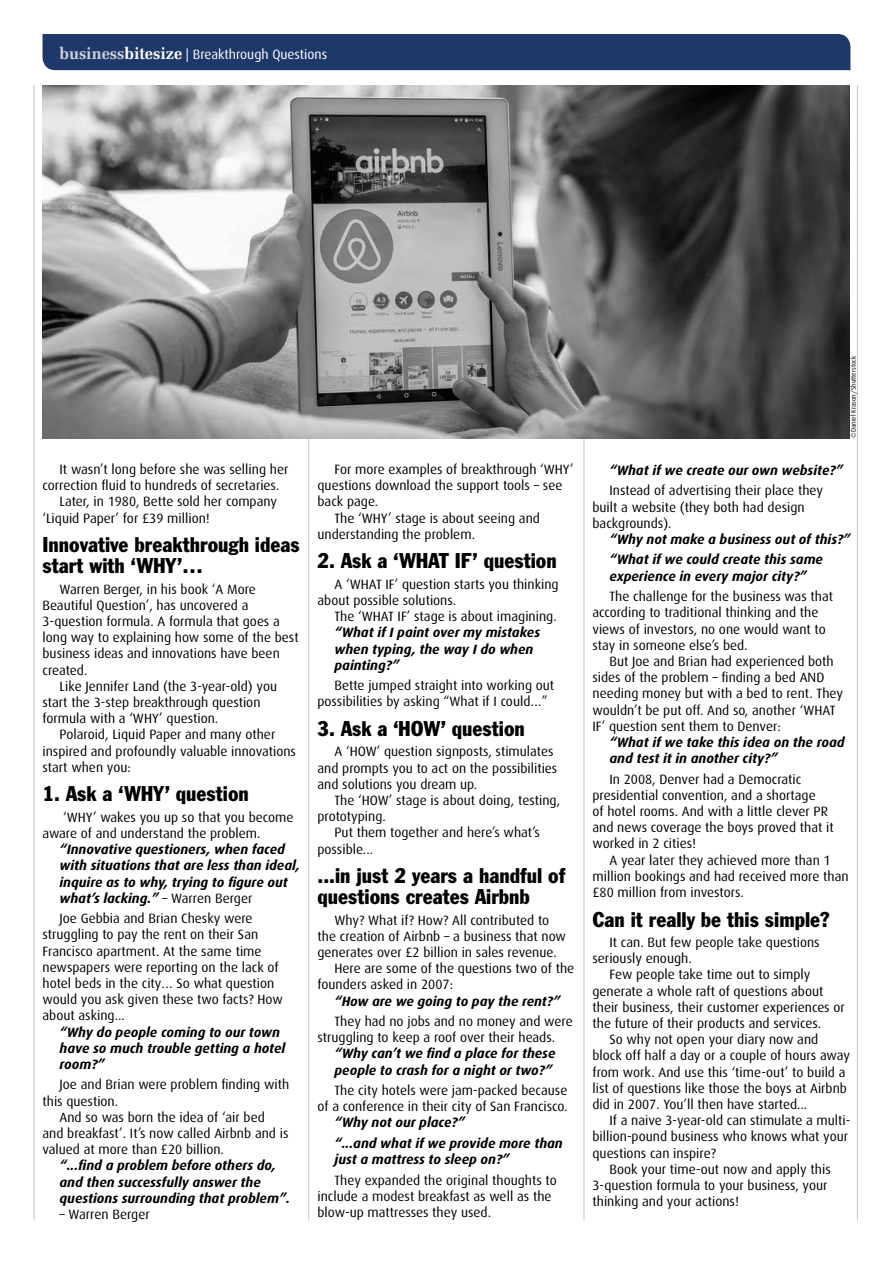
<style>
.page{position:relative;width:893px;height:1263px;background:#fff}
.page>*{position:absolute;margin:0;border:0;box-sizing:border-box;transform-origin:0 0}
.t1{font:condensed 21px/21px "Franklin Gothic BT";color:#000}
.t2{font:13.5px/16.2px "Dax";color:#000}
.t3{font:italic 700 13.5px/16.2px "Dax";color:#000}
.t4{font:13.5px "Dax";color:#fff}
.t5{font:6.75px "Dax";color:#000}
.s1{font-family:"Zapf Elliptical 711 BT";font-weight:700;font-size:16.5px;color:#cfcedd}
.s2{font-family:"Zapf Elliptical 711 BT";font-weight:700;font-size:16.5px}
.s3{font-weight:400;font-style:normal}
</style>
<div class="page">
<hr style="left:308px;top:85px;width:1px;height:1135px;background:#c6c6c6">
<hr style="left:583px;top:85px;width:1px;height:1135px;background:#c6c6c6">
<hr style="left:34px;top:85px;width:1px;height:1135px;background:#c6c6c6">
<hr style="left:857px;top:85px;width:1px;height:1135px;background:#c6c6c6">
<div style="left:43px;top:34px;width:807px;height:36px;background:#1f386a"></div>
<img style="left:43px;top:85px;width:807px;height:353px">
<p class="t4" style="left:60px;top:47px;width:269px"><span class="s1">business</span><span class="s2">bitesize</span> | Breakthrough Questions</p>
<p class="t2" style="left:60px;top:461px;width:230px">It wasn’t long before she was selling her</p>
<p class="t2" style="left:43px;top:477px;width:238px">correction fluid to hundreds of secretaries.</p>
<p class="t2" style="left:60px;top:494px;width:219px">Later, in 1980, Bette sold her company</p>
<p class="t2" style="left:43px;top:510px;width:169px">‘Liquid Paper’ for £39 million!</p>
<h1 class="t1" style="left:43px;top:533px;width:259px">Innovative breakthrough ideas start with ‘WHY’…</h1>
<p class="t2" style="left:60px;top:581px;width:198px">Warren Berger, in his book ‘A More</p>
<p class="t2" style="left:43px;top:597px;width:207px">Beautiful Question’, has uncovered a</p>
<p class="t2" style="left:43px;top:613px;width:239px">3-question formula. A formula that goes a</p>
<p class="t2" style="left:43px;top:629px;width:258px">long way to explaining how some of the best</p>
<p class="t2" style="left:43px;top:646px;width:239px">business ideas and innovations have been</p>
<p class="t2" style="left:43px;top:662px;width:46px">created.</p>
<p class="t2" style="left:60px;top:678px;width:219px">Like Jennifer Land (the 3-year-old) you</p>
<p class="t2" style="left:43px;top:694px;width:220px">start the 3-step breakthrough question</p>
<p class="t2" style="left:43px;top:710px;width:177px">formula with a ‘WHY’ question.</p>
<p class="t2" style="left:60px;top:727px;width:217px">Polaroid, Liquid Paper and many other</p>
<p class="t2" style="left:43px;top:743px;width:255px">inspired and profoundly valuable innovations</p>
<p class="t2" style="left:43px;top:759px;width:90px">start when you:</p>
<h1 class="t1" style="left:43px;top:783px;width:208px">1. Ask a ‘WHY’ question</h1>
<p class="t2" style="left:43px;top:809px;width:252px;text-indent:21px">‘WHY’ wakes you up so that you become aware of and understand the problem.</p>
<p class="t3" style="left:60px;top:841px;width:242px">“Innovative questioners, when faced with situations that are less than ideal, inquire as to why, trying to figure out what’s lacking.” <span class="s3">– Warren Berger</span></p>
<p class="t2" style="left:43px;top:910px;width:242px;text-indent:17px">Joe Gebbia and Brian Chesky were struggling to pay the rent on their San Francisco apartment. At the same time newspapers were reporting on the lack of hotel beds in the city… So what question would you ask given these two facts? How about asking...</p>
<p class="t3" style="left:60px;top:1024px;width:227px">“Why do people coming to our town have so much trouble getting a hotel room?”</p>
<p class="t2" style="left:60px;top:1077px;width:231px">Joe and Brian were problem finding with</p>
<p class="t2" style="left:43px;top:1093px;width:77px">this question.</p>
<p class="t2" style="left:60px;top:1109px;width:207px">And so was born the idea of ‘air bed</p>
<p class="t2" style="left:43px;top:1125px;width:247px">and breakfast’. It’s now called Airbnb and is</p>
<p class="t2" style="left:43px;top:1141px;width:183px">valued at more than £20 billion.</p>
<p class="t3" style="left:60px;top:1158px;width:232px">“...find a problem before others do, and then successfully answer the questions surrounding that problem”.</p>
<p class="t2" style="left:60px;top:1206px;width:92px">– Warren Berger</p>
<p class="t2" style="left:334px;top:461px;width:241px">For more examples of breakthrough ‘WHY’</p>
<p class="t2" style="left:317px;top:477px;width:246px">questions download the support tools – see</p>
<p class="t2" style="left:317px;top:494px;width:62px">back page.</p>
<p class="t2" style="left:334px;top:510px;width:207px">The ‘WHY’ stage is about seeing and</p>
<p class="t2" style="left:317px;top:526px;width:159px">understanding the problem.</p>
<h1 class="t1" style="left:317px;top:550px;width:241px">2. Ask a ‘WHAT IF’ question</h1>
<p class="t2" style="left:317px;top:576px;width:243px;text-indent:17px">A ‘WHAT IF’ question starts you thinking about possible solutions.</p>
<p class="t2" style="left:334px;top:608px;width:224px">The ‘WHAT IF’ stage is about imagining.</p>
<p class="t3" style="left:334px;top:625px;width:207px">“What if I paint over my mistakes when typing, the way I do when painting?”</p>
<p class="t2" style="left:317px;top:677px;width:238px;text-indent:17px">Bette jumped straight into working out possibilities by asking “What if I could…”</p>
<h1 class="t1" style="left:317px;top:717px;width:209px">3. Ask a ‘HOW’ question</h1>
<p class="t2" style="left:317px;top:744px;width:241px;text-indent:17px">A ‘HOW’ question signposts, stimulates and prompts you to act on the possibilities and solutions you dream up.</p>
<p class="t2" style="left:334px;top:792px;width:227px">The ‘HOW’ stage is about doing, testing,</p>
<p class="t2" style="left:317px;top:808px;width:70px">prototyping.</p>
<p class="t2" style="left:334px;top:825px;width:207px">Put them together and here’s what’s</p>
<p class="t2" style="left:317px;top:841px;width:57px">possible...</p>
<h1 class="t1" style="left:317px;top:864px;width:249px">...in just 2 years a handful of questions creates Airbnb</h1>
<p class="t2" style="left:334px;top:912px;width:216px">Why? What if? How? All contributed to</p>
<p class="t2" style="left:317px;top:928px;width:250px">the creation of Airbnb – a business that now</p>
<p class="t2" style="left:317px;top:944px;width:241px">generates over £2 billion in sales revenue.</p>
<p class="t2" style="left:334px;top:960px;width:241px">Here are some of the questions two of the</p>
<p class="t2" style="left:317px;top:977px;width:137px">founders asked in 2007:</p>
<p class="t3" style="left:334px;top:993px;width:227px">“How are we going to pay the rent?”</p>
<p class="t2" style="left:317px;top:1013px;width:257px;text-indent:17px">They had no jobs and no money and were struggling to keep a roof over their heads.</p>
<p class="t3" style="left:334px;top:1046px;width:223px">“Why can’t we find a place for these people to crash for a night or two?”</p>
<p class="t2" style="left:317px;top:1082px;width:252px;text-align:right">The city hotels were jam-packed because<br>of a conference in their city of San Francisco.</p>
<p class="t3" style="left:334px;top:1113px;width:230px;line-height:20.4px">“Why not our place?”<br>“...and what if we provide more than</p>
<p class="t3" style="left:334px;top:1151px;width:176px">just a mattress to sleep on?”</p>
<p class="t2" style="left:317px;top:1172px;width:241px;text-indent:17px">They expanded the original thoughts to include a modest breakfast as well as the blow-up mattresses they used.</p>
<p class="t5" style="left:850px;top:438px;width:84px;rotate:-90deg">©Daniel Krason/Shutterstock</p>
<p class="t3" style="left:609px;top:462px;width:235px">“What if we create our own website?”</p>
<p class="t2" style="left:592px;top:483px;width:232px;text-indent:17px">Instead of advertising their place they built a website (they both had design backgrounds).</p>
<p class="t3" style="left:609px;top:529px;width:242px;line-height:20.4px">“Why not make a business out of this?” “What if we could create this same</p>
<p class="t3" style="left:609px;top:568px;width:199px">experience in every major city?”</p>
<p class="t2" style="left:592px;top:588px;width:242px;text-indent:17px">The challenge for the business was that according to traditional thinking and the views of investors, no one would want to stay in someone else’s bed.</p>
<p class="t2" style="left:592px;top:653px;width:252px;text-indent:17px">But Joe and Brian had experienced both sides of the problem – finding a bed AND needing money but with a bed to rent. They wouldn’t be put off. And so, another ‘WHAT IF’ question sent them to Denver:</p>
<p class="t3" style="left:609px;top:734px;width:237px">“What if we take this idea on the road and test it in another city?”</p>
<p class="t2" style="left:592px;top:771px;width:243px;text-indent:17px">In 2008, Denver had a Democratic presidential convention, and a shortage<br>of hotel rooms. And with a little clever PR and news coverage the boys proved that it worked in 2 cities!</p>
<p class="t2" style="left:592px;top:852px;width:258px;text-indent:17px">A year later they achieved more than 1 million bookings and had received more than £80 million from investors.</p>
<h1 class="t1" style="left:592px;top:908px;width:239px">Can it really be this simple?</h1>
<p class="t2" style="left:592px;top:934px;width:229px;text-indent:17px">It can. But few people take questions seriously enough.</p>
<p class="t2" style="left:609px;top:967px;width:202px">Few people take time out to simply</p>
<p class="t2" style="left:592px;top:983px;width:232px">generate a whole raft of questions about</p>
<p class="t2" style="left:592px;top:999px;width:254px">their business, their customer experiences or</p>
<p class="t2" style="left:592px;top:1015px;width:230px">the future of their products and services.</p>
<p class="t2" style="left:609px;top:1031px;width:210px">So why not open your diary now and</p>
<p class="t2" style="left:592px;top:1048px;width:259px">block off half a day or a couple of hours away</p>
<p class="t2" style="left:592px;top:1064px;width:255px">from work. And use this ‘time-out’ to build a</p>
<p class="t2" style="left:592px;top:1080px;width:256px">list of questions like those the boys at Airbnb</p>
<p class="t2" style="left:592px;top:1096px;width:216px">did in 2007. You’ll then have started...</p>
<p class="t2" style="left:609px;top:1112px;width:242px">If a naive 3-year-old can stimulate a multi-</p>
<p class="t2" style="left:592px;top:1129px;width:257px">billion-pound business who knows what your</p>
<p class="t2" style="left:592px;top:1145px;width:125px">questions can inspire?</p>
<p class="t2" style="left:609px;top:1161px;width:223px">Book your time-out now and apply this</p>
<p class="t2" style="left:592px;top:1177px;width:236px">3-question formula to your business, your</p>
<p class="t2" style="left:592px;top:1193px;width:148px">thinking and your actions!</p>
</div>
